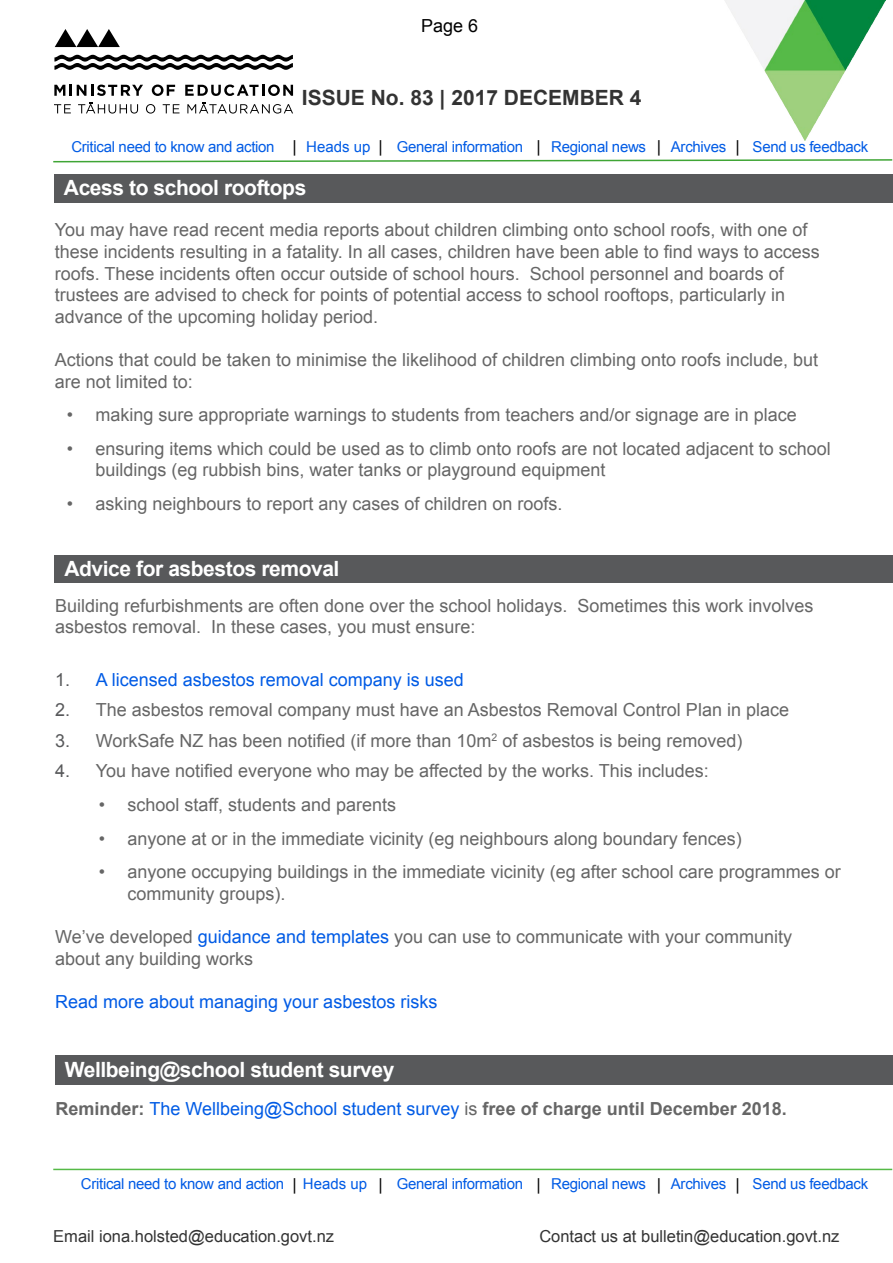
<style>
.page{position:relative;width:893px;height:1263px;background:#fff}
.page>*{position:absolute;margin:0;border:0;box-sizing:border-box;transform-origin:0 0}
.Bookmark{font:700 21px "Arial";letter-spacing:-.02em;color:#fff}
.t1{font:700 21px "Arial";color:#333}
.Body_Text1{font:18px/21.6px "Arial";color:#666}
.t2{font:18px "Arial";color:#005be5}
.t3{font:700 18px "Arial";color:#666}
.t4{font:18px "Arial";color:#000}
.t5{font:16.5px "Arial";color:#333}
.t6{font:15px "Arial";letter-spacing:-.02em;color:#005be5}
.s1{font-size:16.5px;color:#000}
.s2{color:#58595b}
.s3{color:#005be5}
.s4{font-weight:400;color:#005be5}
.s5{font-weight:400}
</style>
<div class="page">
<hr style="left:53px;top:1169px;width:839px;height:1px;background:#55ba47">
<svg style="left:54px;top:85px;width:89px;height:11px"></svg>
<svg style="left:152px;top:85px;width:23px;height:11px"></svg>
<svg style="left:185px;top:85px;width:108px;height:11px"></svg>
<svg style="left:54px;top:104px;width:17px;height:9px"></svg>
<svg style="left:78px;top:102px;width:60px;height:12px"></svg>
<svg style="left:146px;top:104px;width:9px;height:10px"></svg>
<svg style="left:163px;top:104px;width:16px;height:9px"></svg>
<svg style="left:187px;top:102px;width:106px;height:12px"></svg>
<svg style="left:55px;top:29px;width:65px;height:18px"></svg>
<svg style="left:54px;top:55px;width:239px;height:15px"></svg>
<img style="left:725px;top:0;width:161px;height:140px">
<div style="left:54px;top:174px;width:839px;height:29px;background:#58595b"></div>
<div style="left:55px;top:555px;width:838px;height:28px;background:#58595b"></div>
<div style="left:55px;top:1055px;width:838px;height:30px;background:#58595b"></div>
<svg style="left:53px;top:140px;width:840px;height:23px"></svg>
<p class="t4" style="left:421px;top:14px;width:59px">Page 6</p>
<p class="t1" style="left:302px;top:83px;width:341px">ISSUE No. 83 | 2017 DECEMBER 4</p>
<p class="t6" style="left:71px;top:137px;width:576px">Critical need to know and action <span class="s1">|</span> Heads up <span class="s1">|</span> General information <span class="s1">|</span> Regional news</p>
<p class="t6" style="left:671px;top:137px;width:57px">Archives</p>
<p class="t6" style="left:753px;top:137px;width:117px">Send us feedback</p>
<p class="Bookmark" style="left:64px;top:174px;width:244px">Acess to school rooftops</p>
<p class="Body_Text1" style="left:55px;top:219px;width:767px">You may have read recent media reports about children climbing onto school roofs, with one of these incidents resulting in a fatality. In all cases, children have been able to find ways to access roofs. These incidents often occur outside of school hours. School personnel and boards of trustees are advised to check for points of potential access to school rooftops, particularly in advance of the upcoming holiday period.</p>
<p class="Body_Text1" style="left:55px;top:349px;width:765px">Actions that could be taken to minimise the likelihood of children climbing onto roofs include, but are not limited to:</p>
<p class="Body_Text1" style="left:67px;top:404px;width:731px">• making sure appropriate warnings to students from teachers and/or signage are in place</p>
<p class="Body_Text1" style="left:95px;top:438px;width:737px;text-indent:-28px">• ensuring items which could be used as to climb onto roofs are not located adjacent to school buildings (eg rubbish bins, water tanks or playground equipment</p>
<p class="Body_Text1" style="left:67px;top:493px;width:497px">• asking neighbours to report any cases of children on roofs.</p>
<p class="Bookmark" style="left:64px;top:555px;width:277px">Advice for asbestos removal</p>
<p class="Body_Text1" style="left:55px;top:595px;width:760px">Building refurbishments are often done over the school holidays. Sometimes this work involves asbestos removal. In these cases, you must ensure:</p>
<p class="t2" style="left:55px;top:667px;width:410px"><span class="s2">1.</span> A licensed asbestos removal company is used</p>
<p class="Body_Text1" style="left:55px;top:699px;width:735px"><span class="s2">2.</span> The asbestos removal company must have an Asbestos Removal Control Plan in place</p>
<p class="Body_Text1" style="left:55px;top:730px;width:689px"><span class="s2">3.</span> WorkSafe NZ has been notified (if more than 10m<sup>2</sup> of asbestos is being removed)</p>
<p class="Body_Text1" style="left:55px;top:760px;width:655px"><span class="s2">4.</span> You have notified everyone who may be affected by the works. This includes:</p>
<p class="Body_Text1" style="left:99px;top:794px;width:299px">• school staff, students and parents</p>
<p class="Body_Text1" style="left:99px;top:828px;width:644px">• anyone at or in the immediate vicinity (eg neighbours along boundary fences)</p>
<p class="Body_Text1" style="left:127px;top:861px;width:715px;text-indent:-28px">• anyone occupying buildings in the immediate vicinity (eg after school care programmes or community groups).</p>
<p class="Body_Text1" style="left:55px;top:926px;width:739px">We’ve developed <span class="s3">guidance and templates</span> you can use to communicate with your community about any building works</p>
<p class="t2" style="left:55px;top:990px;width:384px">Read more about managing your asbestos risks</p>
<p class="Bookmark" style="left:65px;top:1056px;width:331px">Wellbeing@school student survey</p>
<p class="t3" style="left:55px;top:1097px;width:733px">Reminder: <span class="s4">The Wellbeing@School student survey</span> <span class="s5">is</span> free of charge until December 2018.</p>
<p class="t6" style="left:81px;top:1174px;width:567px">Critical need to know and action <span class="s1">|</span> Heads up <span class="s1">|</span> General information <span class="s1">|</span> Regional news</p>
<p class="t6" style="left:671px;top:1174px;width:57px">Archives</p>
<p class="t6" style="left:753px;top:1174px;width:117px">Send us feedback</p>
<p class="t5" style="left:53px;top:1226px;width:282px">Email iona.holsted@education.govt.nz</p>
<p class="t5" style="left:539px;top:1226px;width:302px">Contact us at bulletin@education.govt.nz</p>
</div>
